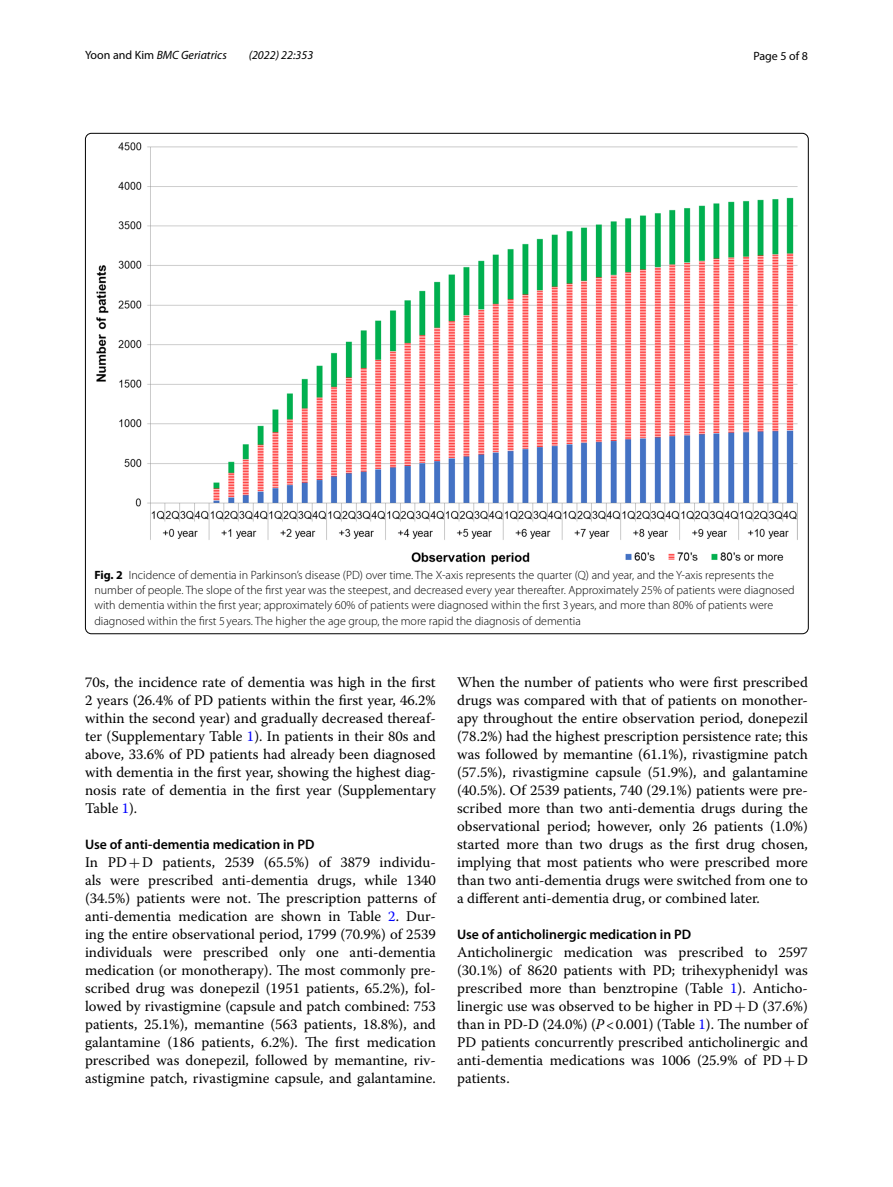
<style>
.page{position:relative;width:893px;height:1187px;background:#fff}
.page>*{position:absolute;margin:0;border:0;box-sizing:border-box;transform-origin:0 0}
.t1{font:14.7px/18px "Warnock Pro";color:#000;text-align:justify}
.t2{font:600 13.8px "Myriad Pro";color:#000}
.t3{font:300 12px/15px "Myriad Pro";color:#000}
.t4{font:italic 12px "Myriad Pro";color:#000}
.t5{font:12px "Myriad Pro";color:#000}
.s1{font-style:normal}
.s2{font-weight:700}
.s3{color:#00f}
.s4{font-family:"MTSY"}
.s5{font-style:italic}
</style>
<div class="page">
<img style="left:97px;top:142px;width:700px;height:422px">
<p class="t4" style="left:85px;top:48px;width:143px"><span class="s1">Yoon and Kim</span> BMC Geriatrics</p>
<p class="t4" style="left:249px;top:48px;width:66px">(2022) 22:353</p>
<p class="t5" style="left:753px;top:48px;width:56px">Page 5 of 8</p>
<p class="t3" style="left:94px;top:568px;width:702px"><span class="s2">Fig. 2</span> Incidence of dementia in Parkinson’s disease (PD) over time. The X-axis represents the quarter (Q) and year, and the Y-axis represents the number of people. The slope of the first year was the steepest, and decreased every year thereafter. Approximately 25% of patients were diagnosed with dementia within the first year; approximately 60% of patients were diagnosed within the first 3 years, and more than 80% of patients were diagnosed within the first 5 years. The higher the age group, the more rapid the diagnosis of dementia</p>
<p class="t1" style="left:85px;top:672px;width:352px">70s, the incidence rate of dementia was high in the first 2 years (26.4% of PD patients within the first year, 46.2% within the second year) and gradually decreased thereaf&shy;ter (Supplementary Table <span class="s3">1</span>). In patients in their 80s and above, 33.6% of PD patients had already been diagnosed with dementia in the first year, showing the highest diag&shy;nosis rate of dementia in the first year (Supplementary Table <span class="s3">1</span>).</p>
<p class="t2" style="left:85px;top:835px;width:231px">Use of anti‑dementia medication in PD</p>
<p class="t1" style="left:85px;top:852px;width:352px">In PD<span class="s4">+</span>D patients, 2539 (65.5%) of 3879 individu&shy;als were prescribed anti-dementia drugs, while 1340 (34.5%) patients were not. The prescription patterns of anti-dementia medication are shown in Table <span class="s3">2</span>. Dur&shy;ing the entire observational period, 1799 (70.9%) of 2539 individuals were prescribed only one anti-dementia medication (or monotherapy). The most commonly pre&shy;scribed drug was donepezil (1951 patients, 65.2%), fol&shy;lowed by rivastigmine (capsule and patch combined: 753 patients, 25.1%), memantine (563 patients, 18.8%), and galantamine (186 patients, 6.2%). The first medication prescribed was donepezil, followed by memantine, riv&shy;astigmine patch, rivastigmine capsule, and galantamine.</p>
<p class="t1" style="left:457px;top:672px;width:352px">When the number of patients who were first prescribed drugs was compared with that of patients on monother&shy;apy throughout the entire observation period, donepezil (78.2%) had the highest prescription persistence rate; this was followed by memantine (61.1%), rivastigmine patch (57.5%), rivastigmine capsule (51.9%), and galantamine (40.5%). Of 2539 patients, 740 (29.1%) patients were pre&shy;scribed more than two anti-dementia drugs during the observational period; however, only 26 patients (1.0%) started more than two drugs as the first drug chosen, implying that most patients who were prescribed more than two anti-dementia drugs were switched from one to a different anti-dementia drug, or combined later.</p>
<p class="t2" style="left:457px;top:925px;width:236px">Use of anticholinergic medication in PD</p>
<p class="t1" style="left:457px;top:942px;width:352px">Anticholinergic medication was prescribed to 2597 (30.1%) of 8620 patients with PD; trihexyphenidyl was prescribed more than benztropine (Table <span class="s3">1</span>). Anticho&shy;linergic use was observed to be higher in PD<span class="s4">+</span>D (37.6%) than in PD-D (24.0%) (<span class="s5">P</span>&lt;0.001) (Table <span class="s3">1</span>). The number of PD patients concurrently prescribed anticholinergic and anti-dementia medications was 1006 (25.9% of PD<span class="s4">+</span>D patients.</p>
</div>
